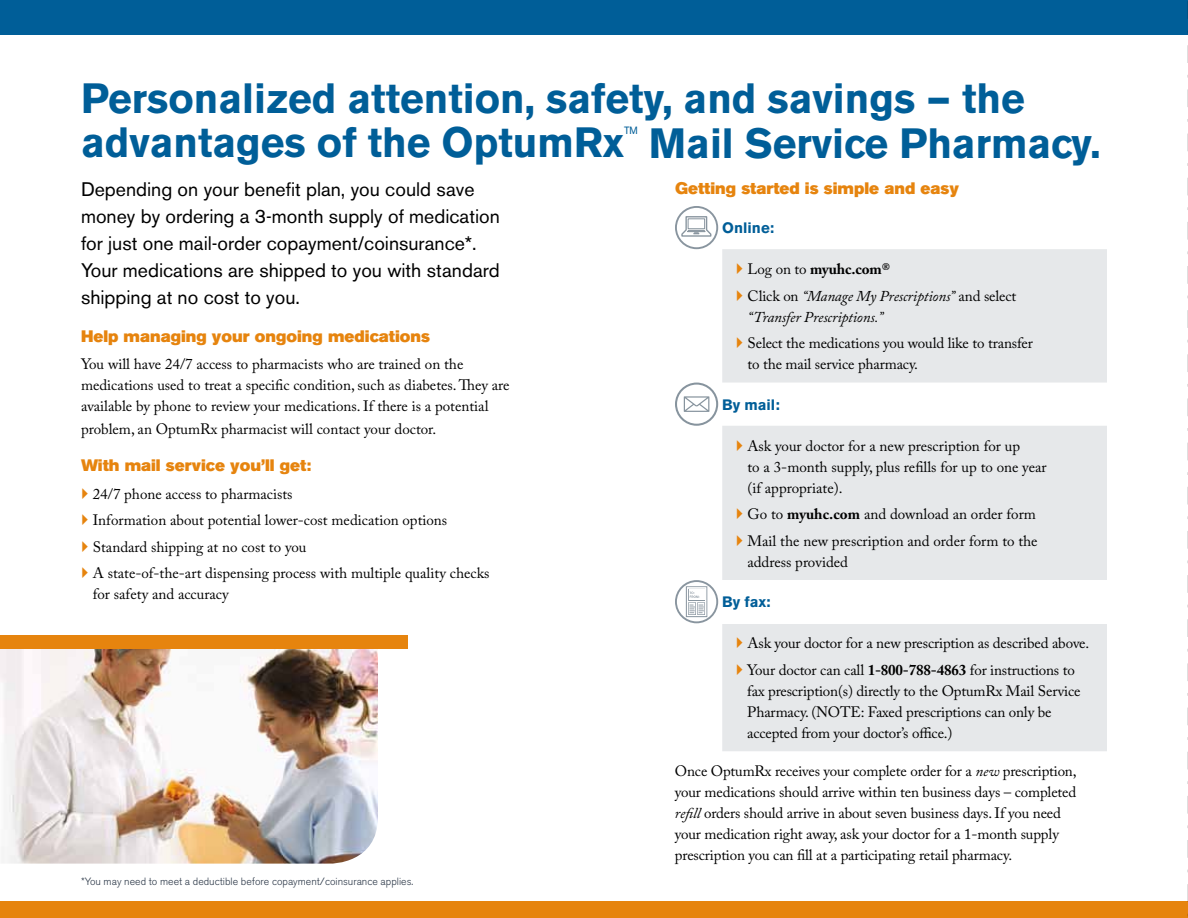
<style>
.page{position:relative;width:1188px;height:918px;background:#fff}
.page>*{position:absolute;margin:0;border:0;box-sizing:border-box;transform-origin:0 0}
.t1{font:700 42px/45px "Akzidenz Grotesk BE";color:#005e98}
.t2{font:19.5px/27px "Akzidenz Grotesk BE";color:#000}
.t3{font:16.5px "Akzidenz Grotesk BE Super";color:#e6840e}
.t4{font:15px/21px "Adobe Caslon Pro";letter-spacing:-.005em;color:#000}
.t5{font:italic 15px "Adobe Caslon Pro";letter-spacing:-.01em;color:#000}
.t6{font:700 15px "Akzidenz Grotesk BE";color:#005e98}
.t7{font:300 10.5px "Akzidenz Grotesk BE";color:#2b3747}
.t8{font:10.5px "Akzidenz Grotesk BE";color:#005e98}
.s1{font-weight:700}
.s2{font-style:italic}
</style>
<div class="page">
<img style="left:0;top:649px;width:378px;height:215px">
<svg style="left:722px;top:249px;width:385px;height:502px;background:#e8eaec"></svg>
<div style="left:722px;top:580px;width:385px;height:43px;background:#fff"></div>
<svg style="left:675px;top:206px;width:43px;height:43px"></svg>
<svg style="left:675px;top:383px;width:43px;height:43px"></svg>
<svg style="left:675px;top:580px;width:43px;height:43px"></svg>
<div style="left:0;top:0;width:1188px;height:34px;background:#005e98"></div>
<div style="left:0;top:901px;width:1188px;height:17px;background:#e6840e"></div>
<div style="left:0;top:635px;width:407px;height:14px;background:#e6840e"></div>
<svg style="left:1187px;top:1px;width:1px;height:916px"></svg>
<svg style="left:737px;top:263px;width:5px;height:11px"></svg>
<svg style="left:737px;top:290px;width:5px;height:11px"></svg>
<svg style="left:737px;top:337px;width:5px;height:11px"></svg>
<svg style="left:737px;top:440px;width:5px;height:11px"></svg>
<svg style="left:737px;top:508px;width:5px;height:11px"></svg>
<svg style="left:737px;top:535px;width:5px;height:11px"></svg>
<svg style="left:737px;top:637px;width:5px;height:11px"></svg>
<svg style="left:737px;top:664px;width:5px;height:11px"></svg>
<h1 class="t1" style="left:81px;top:76px;width:945px">Personalized attention, safety, and savings — the advantages of the OptumRx</h1>
<p class="t8" style="left:624px;top:124px;width:15px">TM</p>
<h1 class="t1" style="left:649px;top:121px;width:453px">Mail Service Pharmacy.</h1>
<h2 class="t2" style="left:81px;top:176px;width:420px">Depending on your benefit plan, you could save money by ordering a 3-month supply of medication for just one mail-order copayment/coinsurance*.<br>Your medications are shipped to you with standard shipping at no cost to you.</h2>
<p class="t3" style="left:81px;top:326px;width:351px">Help managing your ongoing medications</p>
<p class="t4" style="left:81px;top:354px;width:430px">You will have 24/7 access to pharmacists who are trained on the medications used to treat a specific condition, such as diabetes. They are available by phone to review your medications. If there is a potential</p>
<p class="t4" style="left:81px;top:418px;width:357px">problem, an OptumRx pharmacist will contact your doctor.</p>
<p class="t3" style="left:81px;top:456px;width:232px">With mail service you’ll get:</p>
<p class="t4" style="left:93px;top:481px;width:398px;line-height:26.4px">24/7 phone access to pharmacists<br>Information about potential lower-cost medication options Standard shipping at no cost to you<br>A state-of-the-art dispensing process with multiple quality checks</p>
<p class="t4" style="left:93px;top:584px;width:138px">for safety and accuracy</p>
<p class="t7" style="left:81px;top:876px;width:334px">*You may need to meet a deductible before copayment/coinsurance applies.</p>
<p class="t3" style="left:675px;top:178px;width:286px">Getting started is simple and easy</p>
<p class="t6" style="left:722px;top:219px;width:53px">Online:</p>
<p class="t4" style="left:748px;top:256px;width:270px;line-height:26.4px">Log on to <span class="s1">myuhc.com®<br></span>Click on <span class="s2">“Manage My Prescriptions”</span> and select</p>
<p class="t5" style="left:748px;top:308px;width:137px">“Transfer Prescriptions.”</p>
<p class="t4" style="left:748px;top:332px;width:287px">Select the medications you would like to transfer to the mail service pharmacy.</p>
<p class="t6" style="left:722px;top:396px;width:59px">By mail:</p>
<p class="t4" style="left:748px;top:435px;width:301px">Ask your doctor for a new prescription for up<br>to a 3-month supply, plus refills for up to one year (if appropriate).</p>
<p class="t4" style="left:748px;top:501px;width:292px;line-height:26.4px">Go to <span class="s1">myuhc.com</span> and download an order form<br>Mail the new prescription and order form to the</p>
<p class="t4" style="left:748px;top:551px;width:102px">address provided</p>
<p class="t6" style="left:722px;top:593px;width:50px">By fax:</p>
<p class="t4" style="left:747px;top:630px;width:343px;line-height:26.4px">Ask your doctor for a new prescription as described above.<br>Your doctor can call <span class="s1">1-800-788-4863</span> for instructions to</p>
<p class="t4" style="left:747px;top:680px;width:335px">fax prescription(s) directly to the OptumRx Mail Service<br>Pharmacy. (NOTE: Faxed prescriptions can only be accepted from your doctor’s office.)</p>
<p class="t4" style="left:675px;top:760px;width:403px">Once OptumRx receives your complete order for a <span class="s2">new</span> prescription, your medications should arrive within ten business days – completed <span class="s2">refill</span> orders should arrive in about seven business days. If you need your medication right away, ask your doctor for a 1-month supply prescription you can fill at a participating retail pharmacy.</p>
</div>
